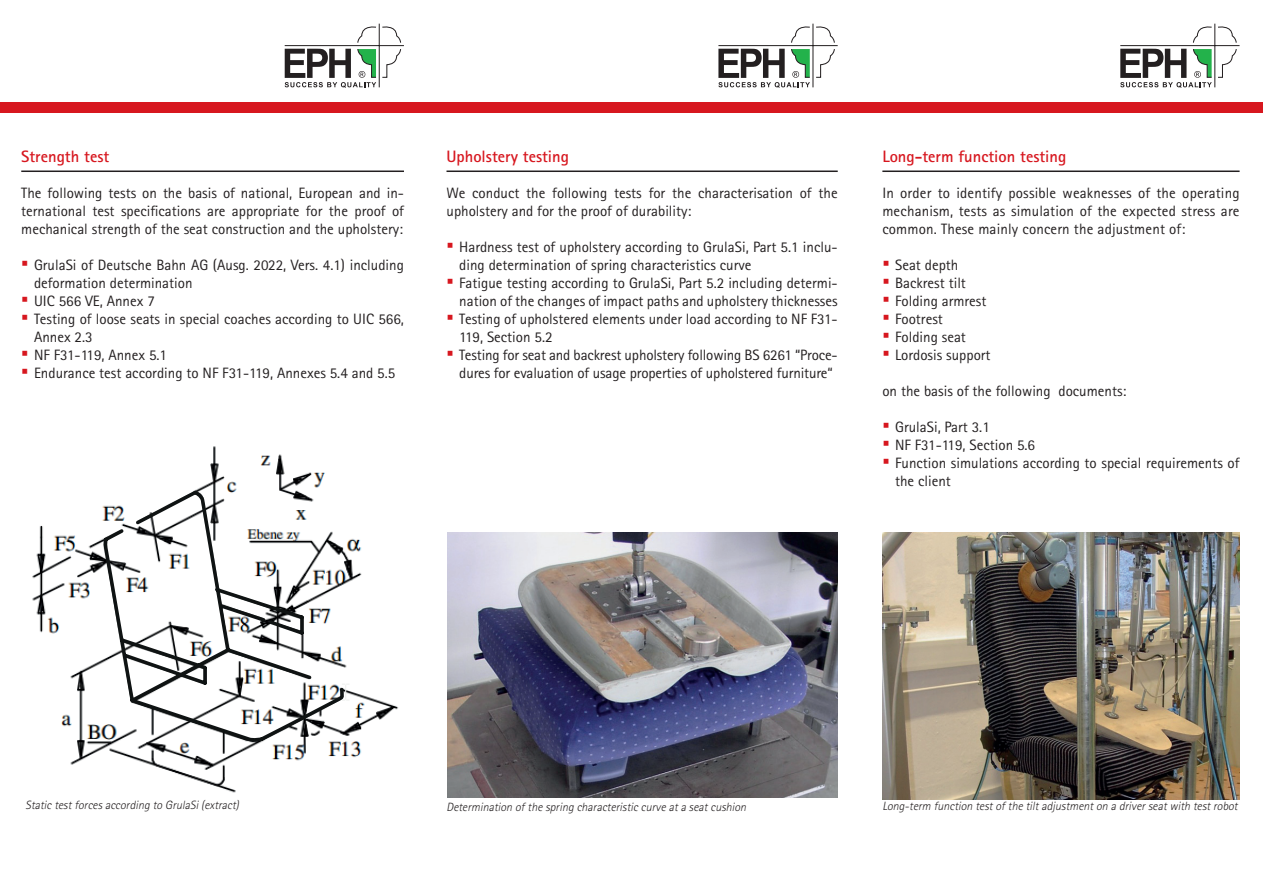
<style>
.page{position:relative;width:1263px;height:893px;background:#fff}
.page>*{position:absolute;margin:0;border:0;box-sizing:border-box;transform-origin:0 0}
.t1{font:700 16.5px "Rotis Sans Serif";color:#d7171f}
.t2{font:15px/18px "Rotis Sans Serif";color:#231f20}
.t3{font:italic 300 12px "Rotis Sans Serif";color:#231f20}
.s1{font-family:"Calibri";font-size:21px;color:#d7171f}
</style>
<div class="page">
<div style="left:0;top:102px;width:1263px;height:10px;background:#d7171f"></div>
<hr style="left:882px;top:171px;width:357px;height:1px;background:#231f20">
<hr style="left:446px;top:171px;width:392px;height:1px;background:#231f20">
<hr style="left:21px;top:171px;width:383px;height:1px;background:#231f20">
<img style="left:32px;top:446px;width:367px;height:347px">
<svg style="left:101px;top:488px;width:245px;height:255px"></svg>
<img style="left:448px;top:532px;width:390px;height:266px">
<hr style="left:1214px;top:24px;width:1px;height:63px;background:#231f20">
<hr style="left:1120px;top:45px;width:119px;height:1px;background:#231f20">
<svg style="left:1120px;top:25px;width:117px;height:63px"></svg>
<hr style="left:813px;top:24px;width:1px;height:63px;background:#231f20">
<hr style="left:718px;top:45px;width:120px;height:1px;background:#231f20">
<svg style="left:718px;top:25px;width:117px;height:63px"></svg>
<hr style="left:379px;top:24px;width:1px;height:63px;background:#231f20">
<hr style="left:285px;top:45px;width:119px;height:1px;background:#231f20">
<svg style="left:285px;top:25px;width:117px;height:63px"></svg>
<img style="left:882px;top:532px;width:357px;height:267px">
<p class="t1" style="left:21px;top:146px;width:89px">Strength test</p>
<p class="t2" style="left:21px;top:184px;width:384px;text-align:justify">The following tests on the basis of national, European and in&shy;ternational test specifications are appropriate for the proof of mechanical strength of the seat construction and the upholstery:</p>
<p class="t2" style="left:34px;top:256px;width:371px;text-indent:-13px"><span class="s1">▪</span> GrulaSi of Deutsche Bahn AG (Ausg. 2022, Vers. 4.1) including deformation determination</p>
<p class="t2" style="left:21px;top:292px;width:135px"><span class="s1">▪</span> UIC 566 VE, Annex 7</p>
<p class="t2" style="left:34px;top:310px;width:371px;text-indent:-13px"><span class="s1">▪</span> Testing of loose seats in special coaches according to UIC 566,<br>Annex 2.3</p>
<p class="t2" style="left:21px;top:346px;width:147px"><span class="s1">▪</span> NF F31-119, Annex 5.1</p>
<p class="t2" style="left:21px;top:364px;width:376px"><span class="s1">▪</span> Endurance test according to NF F31-119, Annexes 5.4 and 5.5</p>
<p class="t1" style="left:446px;top:146px;width:124px">Upholstery testing</p>
<p class="t2" style="left:446px;top:184px;width:393px">We conduct the following tests for the characterisation of the upholstery and for the proof of durability:</p>
<p class="t2" style="left:459px;top:238px;width:380px;text-indent:-13px"><span class="s1">▪</span> Hardness test of upholstery according to GrulaSi, Part 5.1 inclu&shy;ding determination of spring characteristics curve</p>
<p class="t2" style="left:446px;top:274px;width:393px;text-align:right"><span class="s1">▪</span> Fatigue testing according to GrulaSi, Part 5.2 including determi&shy;nation of the changes of impact paths and upholstery thicknesses</p>
<p class="t2" style="left:459px;top:310px;width:380px;text-indent:-13px"><span class="s1">▪</span> Testing of upholstered elements under load according to NF F31-<br>119, Section 5.2</p>
<p class="t2" style="left:446px;top:346px;width:393px;text-align:center"><span class="s1">▪</span> Testing for seat and backrest upholstery following BS 6261 “Proce&shy;dures for evaluation of usage properties of upholstered furniture“</p>
<p class="t1" style="left:882px;top:146px;width:185px">Long-term function testing</p>
<p class="t2" style="left:882px;top:184px;width:359px;text-align:justify">In order to identify possible weaknesses of the operating mechanism, tests as simulation of the expected stress are common. These mainly concern the adjustment of:</p>
<p class="t2" style="left:882px;top:256px;width:78px"><span class="s1">▪</span> Seat depth</p>
<p class="t2" style="left:882px;top:274px;width:85px"><span class="s1">▪</span> Backrest tilt</p>
<p class="t2" style="left:882px;top:292px;width:106px"><span class="s1">▪</span> Folding armrest</p>
<p class="t2" style="left:882px;top:310px;width:62px"><span class="s1">▪</span> Footrest</p>
<p class="t2" style="left:882px;top:328px;width:85px"><span class="s1">▪</span> Folding seat</p>
<p class="t2" style="left:882px;top:346px;width:110px"><span class="s1">▪</span> Lordosis support</p>
<p class="t2" style="left:882px;top:382px;width:246px">on the basis of the following documents:</p>
<p class="t2" style="left:882px;top:418px;width:109px"><span class="s1">▪</span> GrulaSi, Part 3.1</p>
<p class="t2" style="left:882px;top:436px;width:154px"><span class="s1">▪</span> NF F31-119, Section 5.6</p>
<p class="t2" style="left:895px;top:454px;width:346px;text-indent:-13px"><span class="s1">▪</span> Function simulations according to special requirements of the client</p>
<p class="t3" style="left:26px;top:798px;width:217px">Static testforcesaccording to GrulaSi(extract)</p>
<p class="t3" style="left:446px;top:800px;width:304px">Determination ofthe spring characteristic curve ata seatcushion</p>
<p class="t3" style="left:882px;top:799px;width:359px">Long-term function testofthe tiltadj ustmenton a driverseatwith testrobot</p>
</div>
